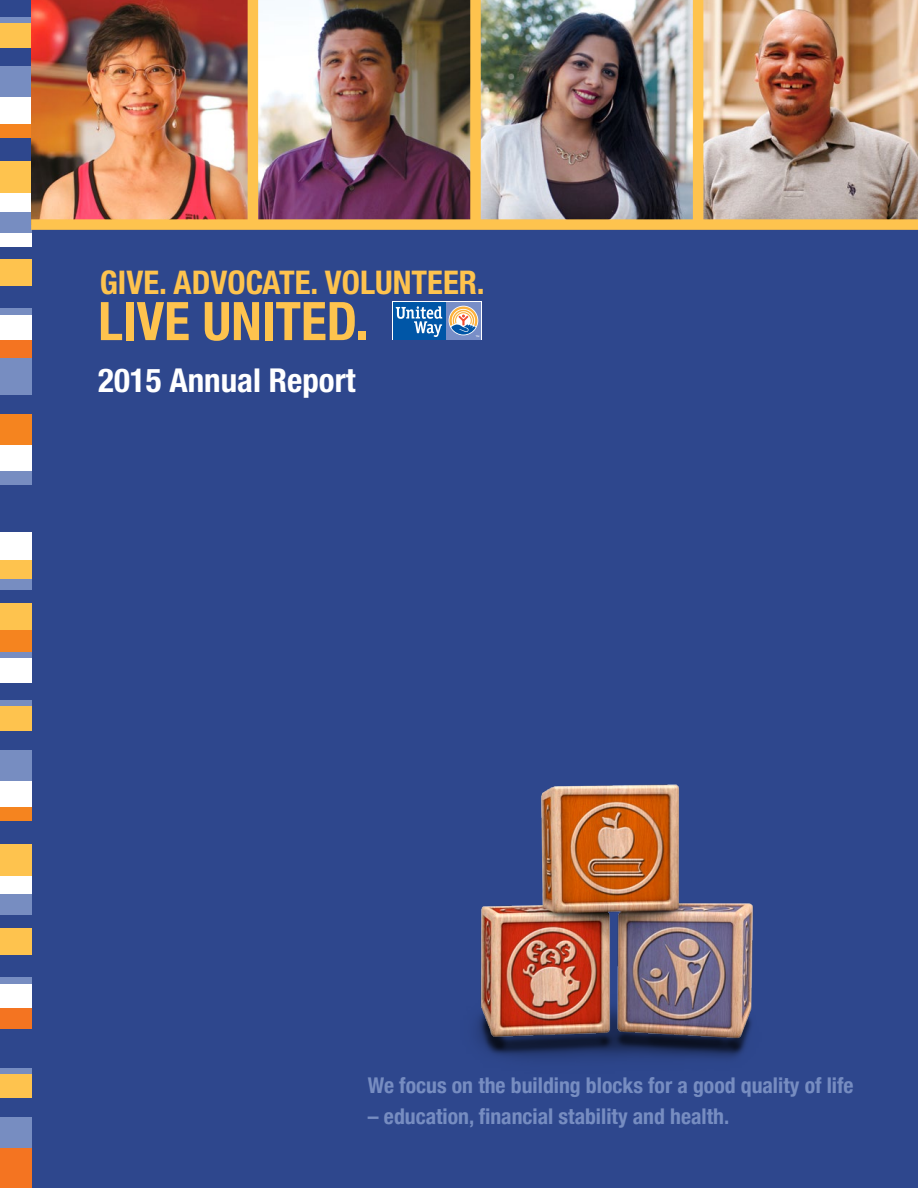
<style>
.page{position:relative;width:918px;height:1188px;background:#2e478d}
.page>*{position:absolute;margin:0;border:0;box-sizing:border-box;transform-origin:0 0}
.t1{font:700 condensed 53.25px "Helvetica Neue LT Std";color:#fec34e}
.t2{font:700 condensed 33px "Helvetica Neue LT Std";color:#fff}
.t3{font:700 condensed 32.7px "Helvetica Neue LT Std";color:#fec34e}
.t4{font:700 condensed 21.75px "Helvetica Neue";color:#778dc1}
</style>
<div class="page">
<div style="left:0;top:750px;width:31px;height:31px;background:#778dc1"></div>
<div style="left:0;top:706px;width:31px;height:25px;background:#fec34e"></div>
<div style="left:0;top:781px;width:31px;height:26px;background:#fff"></div>
<div style="left:0;top:875px;width:31px;height:20px;background:#fff"></div>
<div style="left:0;top:895px;width:31px;height:21px;background:#778dc1"></div>
<div style="left:0;top:929px;width:31px;height:26px;background:#fec34e"></div>
<div style="left:0;top:700px;width:31px;height:6px;background:#778dc1"></div>
<div style="left:0;top:807px;width:31px;height:13px;background:#f5841f"></div>
<div style="left:0;top:1008px;width:31px;height:21px;background:#f47421"></div>
<div style="left:0;top:983px;width:31px;height:25px;background:#fff"></div>
<div style="left:0;top:977px;width:31px;height:6px;background:#778dc1"></div>
<div style="left:0;top:844px;width:31px;height:31px;background:#fec34e"></div>
<div style="left:0;top:570px;width:31px;height:10px;background:#fec34e"></div>
<div style="left:0;top:560px;width:31px;height:10px;background:#fec34e"></div>
<div style="left:0;top:414px;width:31px;height:31px;background:#f5841f"></div>
<div style="left:0;top:357px;width:31px;height:38px;background:#778dc1"></div>
<div style="left:0;top:445px;width:31px;height:26px;background:#fff"></div>
<div style="left:0;top:532px;width:31px;height:28px;background:#fff"></div>
<div style="left:0;top:630px;width:31px;height:22px;background:#f5841f"></div>
<div style="left:0;top:580px;width:31px;height:10px;background:#778dc1"></div>
<div style="left:0;top:603px;width:31px;height:27px;background:#fec34e"></div>
<div style="left:0;top:471px;width:31px;height:14px;background:#778dc1"></div>
<div style="left:0;top:658px;width:31px;height:25px;background:#fff"></div>
<div style="left:0;top:652px;width:31px;height:6px;background:#778dc1"></div>
<div style="left:0;top:67px;width:31px;height:31px;background:#778dc1"></div>
<div style="left:0;top:23px;width:31px;height:25px;background:#fec34e"></div>
<div style="left:0;top:98px;width:31px;height:26px;background:#fff"></div>
<div style="left:0;top:193px;width:31px;height:19px;background:#fff"></div>
<div style="left:0;top:212px;width:31px;height:22px;background:#778dc1"></div>
<div style="left:0;top:234px;width:31px;height:13px;background:#fff"></div>
<div style="left:0;top:260px;width:31px;height:26px;background:#fec34e"></div>
<div style="left:0;top:17px;width:31px;height:6px;background:#778dc1"></div>
<div style="left:0;top:124px;width:31px;height:14px;background:#f5841f"></div>
<div style="left:0;top:340px;width:31px;height:18px;background:#f47421"></div>
<div style="left:0;top:315px;width:31px;height:25px;background:#fff"></div>
<div style="left:0;top:308px;width:31px;height:7px;background:#778dc1"></div>
<div style="left:0;top:162px;width:31px;height:31px;background:#fec34e"></div>
<div style="left:0;top:1118px;width:31px;height:31px;background:#778dc1"></div>
<div style="left:0;top:1073px;width:31px;height:25px;background:#fec34e"></div>
<div style="left:0;top:1149px;width:31px;height:39px;background:#f47421"></div>
<div style="left:0;top:1067px;width:31px;height:6px;background:#778dc1"></div>
<img style="left:476px;top:784px;width:278px;height:275px">
<img style="left:31px;top:0;width:887px;height:219px">
<div style="left:248px;top:0;width:10px;height:225px;background:#fec34e"></div>
<div style="left:470px;top:0;width:11px;height:225px;background:#fec34e"></div>
<div style="left:693px;top:0;width:10px;height:225px;background:#fec34e"></div>
<div style="left:31px;top:219px;width:887px;height:11px;background:#fec34e"></div>
<svg style="left:392px;top:301px;width:90px;height:39px"></svg>
<div style="left:445px;top:302px;width:36px;height:37px;background:#788ec7"></div>
<div style="left:393px;top:302px;width:52px;height:37px;background:#0056a7"></div>
<svg style="left:449px;top:307px;width:30px;height:30px"></svg>
<svg style="left:396px;top:306px;width:46px;height:31px"></svg>
<p class="t3" style="left:100px;top:262px;width:386px">GIVE. ADVOCATE. VOLUNTEER.</p>
<p class="t1" style="left:98px;top:289px;width:272px">LIVE UNITED.</p>
<p class="t2" style="left:98px;top:360px;width:259px">2015 Annual Report</p>
<p class="t4" style="left:368px;top:1067px;width:487px">We focus on the building blocks for a good quality of life</p>
<p class="t4" style="left:368px;top:1098px;width:363px">– education, financial stability and health.</p>
</div>
